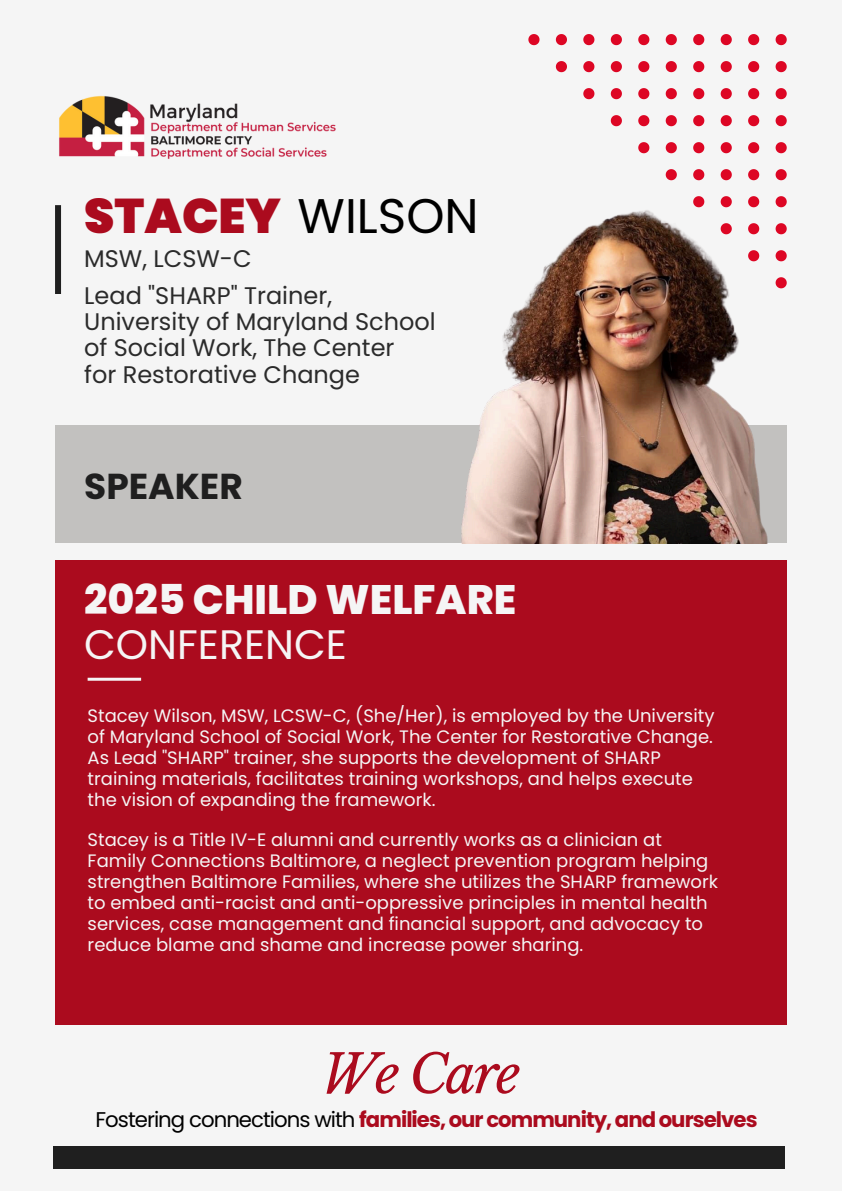
<style>
.page{position:relative;width:842px;height:1191px;background:#fff}
.page>*{position:absolute;margin:0;border:0;box-sizing:border-box;transform-origin:0 0}
.t1{font:italic 53.3px "Libre Baskerville";letter-spacing:-.045em;color:#ab0b1e}
.t2{font:900 48.6px "Poppins";color:#ab0b1e}
.t3{font:800 41.1px/44.8px "Poppins";color:#f5f5f5}
.t4{font:700 36px "Poppins";color:#1f1f1f}
.t5{font:24px/26.2px "Poppins";color:#2b2b2b}
.t6{font:700 21.3px "Poppins";letter-spacing:-.045em;color:#ab0b1e}
.t7{font:18px/21px "Poppins";color:#f5f5f5}
.s1{font-weight:400;color:#000}
.s2{font-weight:400}
</style>
<div class="page">
<div style="left:0;top:0;width:842px;height:1190px;background:#f5f5f5"></div>
<div style="left:53px;top:1146px;width:732px;height:22px;background:#1f1f1f"></div>
<div style="left:55px;top:426px;width:732px;height:117px;background:#c2c1bf"></div>
<svg style="left:776px;top:169px;width:10px;height:11px"></svg>
<svg style="left:748px;top:169px;width:11px;height:11px"></svg>
<svg style="left:721px;top:169px;width:11px;height:11px"></svg>
<svg style="left:693px;top:169px;width:11px;height:11px"></svg>
<svg style="left:666px;top:169px;width:11px;height:11px"></svg>
<svg style="left:776px;top:142px;width:10px;height:11px"></svg>
<svg style="left:748px;top:142px;width:11px;height:11px"></svg>
<svg style="left:721px;top:142px;width:11px;height:11px"></svg>
<svg style="left:693px;top:142px;width:11px;height:11px"></svg>
<svg style="left:666px;top:142px;width:11px;height:11px"></svg>
<svg style="left:638px;top:142px;width:11px;height:11px"></svg>
<svg style="left:776px;top:115px;width:10px;height:11px"></svg>
<svg style="left:748px;top:115px;width:11px;height:11px"></svg>
<svg style="left:721px;top:115px;width:11px;height:11px"></svg>
<svg style="left:693px;top:115px;width:11px;height:11px"></svg>
<svg style="left:666px;top:115px;width:11px;height:11px"></svg>
<svg style="left:638px;top:115px;width:11px;height:11px"></svg>
<svg style="left:611px;top:115px;width:11px;height:11px"></svg>
<svg style="left:776px;top:88px;width:10px;height:11px"></svg>
<svg style="left:748px;top:88px;width:11px;height:11px"></svg>
<svg style="left:721px;top:88px;width:11px;height:11px"></svg>
<svg style="left:693px;top:88px;width:11px;height:11px"></svg>
<svg style="left:666px;top:88px;width:11px;height:11px"></svg>
<svg style="left:638px;top:88px;width:11px;height:11px"></svg>
<svg style="left:611px;top:88px;width:11px;height:11px"></svg>
<svg style="left:583px;top:88px;width:11px;height:11px"></svg>
<svg style="left:776px;top:61px;width:10px;height:11px"></svg>
<svg style="left:748px;top:61px;width:11px;height:11px"></svg>
<svg style="left:721px;top:61px;width:11px;height:11px"></svg>
<svg style="left:693px;top:61px;width:11px;height:11px"></svg>
<svg style="left:666px;top:61px;width:11px;height:11px"></svg>
<svg style="left:638px;top:61px;width:11px;height:11px"></svg>
<svg style="left:611px;top:61px;width:11px;height:11px"></svg>
<svg style="left:583px;top:61px;width:11px;height:11px"></svg>
<svg style="left:556px;top:61px;width:11px;height:11px"></svg>
<svg style="left:776px;top:34px;width:10px;height:11px"></svg>
<svg style="left:748px;top:34px;width:11px;height:11px"></svg>
<svg style="left:721px;top:34px;width:11px;height:11px"></svg>
<svg style="left:693px;top:34px;width:11px;height:11px"></svg>
<svg style="left:666px;top:34px;width:11px;height:11px"></svg>
<svg style="left:638px;top:34px;width:11px;height:11px"></svg>
<svg style="left:611px;top:34px;width:11px;height:11px"></svg>
<svg style="left:583px;top:34px;width:11px;height:11px"></svg>
<svg style="left:556px;top:34px;width:11px;height:11px"></svg>
<svg style="left:528px;top:34px;width:11px;height:11px"></svg>
<div style="left:55px;top:560px;width:732px;height:464px;background:#ab0b1e"></div>
<div style="left:55px;top:205px;width:6px;height:89px;background:#1f1f1f"></div>
<img style="left:59px;top:95px;width:277px;height:64px">
<hr style="left:88px;top:677px;width:53px;height:3px;background:#f5f5f5">
<img style="left:406px;top:196px;width:381px;height:347px">
<p class="t2" style="left:84px;top:182px;width:396px">STACEY <span class="s1">WILSON</span></p>
<h6 class="t5" style="left:84px;top:245px;width:169px">MSW, LCSW-C</h6>
<p class="t5" style="left:84px;top:282px;width:353px">Lead "SHARP" Trainer,<br>University of Maryland School of Social Work, The Center<br>for Restorative Change</p>
<p class="t4" style="left:84px;top:461px;width:160px">SPEAKER</p>
<h1 class="t3" style="left:84px;top:577px;width:434px">2025 CHILD WELFARE<br><span class="s2">CONFERENCE</span></h1>
<h4 class="t7" style="left:88px;top:705px;width:628px">Stacey Wilson, MSW, LCSW-C, (She/Her), is employed by the University of Maryland School of Social Work, The Center for Restorative Change.<br>As Lead "SHARP" trainer, she supports the development of SHARP training materials, facilitates training workshops, and helps execute the vision of expanding the framework.</h4>
<h3 class="t7" style="left:88px;top:829px;width:632px">Stacey is a Title IV-E alumni and currently works as a clinician at Family Connections Baltimore, a neglect prevention program helping strengthen Baltimore Families, where she utilizes the SHARP framework to embed anti-racist and anti-oppressive principles in mental health services, case management and financial support, and advocacy to reduce blame and shame and increase power sharing.</h3>
<h5 class="t1" style="left:321px;top:1041px;width:201px">We Care</h5>
<p class="t6" style="left:96px;top:1104px;width:663px"><span class="s1">Fostering connections with</span> families, our community, and ourselves</p>
</div>
